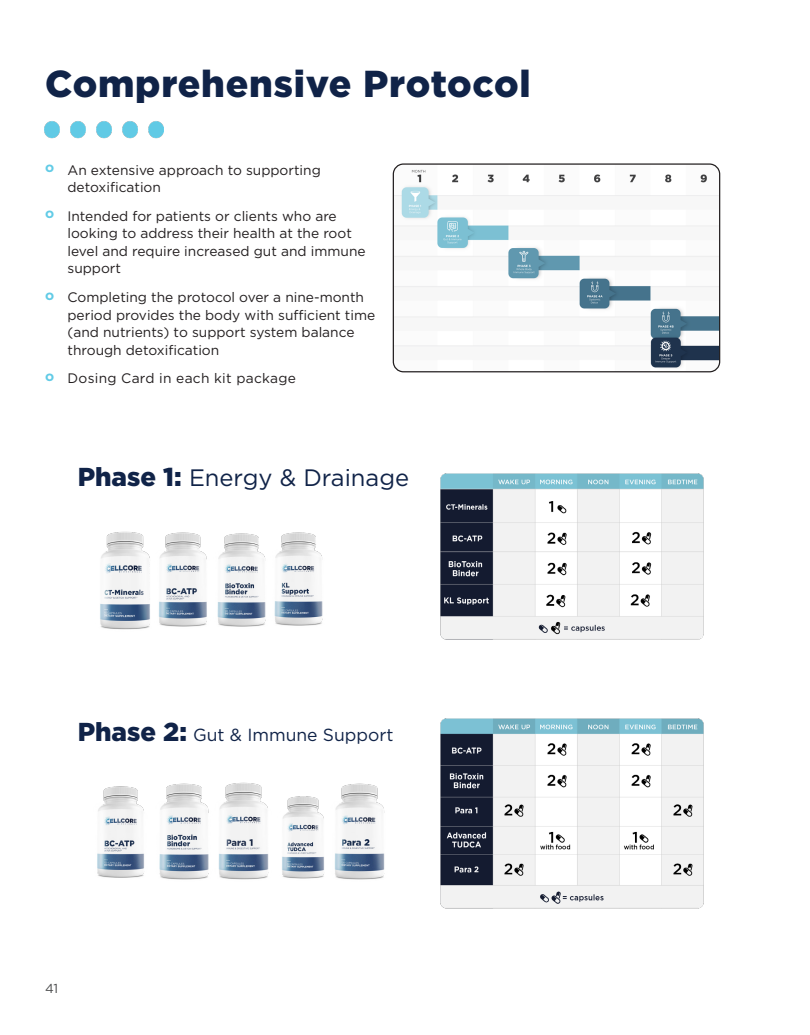
<style>
.page{position:relative;width:810px;height:1035px;background:#fff}
.page>*{position:absolute;margin:0;border:0;box-sizing:border-box;transform-origin:0 0}
.Large_Page_Header{font:900 37.5px "Gotham";letter-spacing:.02em;color:#102348}
.Medium_Header{font:23.75px "Gotham";color:#102348}
.Medium_Header-2{font:17.5px "Gotham";color:#102348}
.t1{font:13.75px/17.5px "Gotham";color:#231f20}
.t2{font:13.75px "Gotham";letter-spacing:.02em;color:#231f20}
.t3{font:13px "Gotham";color:#4b4c4d}
.s1{font-weight:900;font-size:25.88px}
</style>
<div class="page">
<img style="left:45px;top:121px;width:119px;height:18px">
<img style="left:217px;top:533px;width:28px;height:94px">
<img style="left:188px;top:532px;width:19px;height:95px">
<img style="left:100px;top:531px;width:88px;height:99px">
<img style="left:245px;top:532px;width:78px;height:95px">
<img style="left:440px;top:473px;width:264px;height:167px">
<img style="left:440px;top:718px;width:264px;height:191px">
<img style="left:393px;top:165px;width:327px;height:207px">
<div style="left:393px;top:163px;width:327px;height:209px;border:1px solid #231f20;border-radius:10px"></div>
<img style="left:97px;top:786px;width:32px;height:92px">
<img style="left:300px;top:796px;width:4px;height:83px">
<img style="left:240px;top:782px;width:60px;height:98px">
<img style="left:129px;top:783px;width:111px;height:97px">
<img style="left:304px;top:783px;width:81px;height:97px">
<p class="Large_Page_Header" style="left:45px;top:58px;width:487px">Comprehensive Protocol</p>
<p class="t1" style="left:68px;top:161px;width:255px;text-indent:-22px"><sup>o</sup> An extensive approach to supporting detoxification</p>
<p class="t1" style="left:68px;top:207px;width:300px;text-indent:-22px"><sup>o</sup> Intended for patients or clients who are looking to address their health at the root level and require increased gut and immune support</p>
<p class="t1" style="left:68px;top:288px;width:309px;text-indent:-22px"><sup>o</sup> Completing the protocol over a nine-month period provides the body with sufficient time (and nutrients) to support system balance through detoxification</p>
<p class="t2" style="left:45px;top:370px;width:252px"><sup>o</sup> Dosing Card in each kit package</p>
<p class="Medium_Header" style="left:78px;top:462px;width:333px"><span class="s1">Phase 1:</span> Energy &amp; Drainage</p>
<p class="Medium_Header-2" style="left:78px;top:723px;width:317px"><span class="s1">Phase 2:</span> Gut &amp; Immune Support</p>
<p class="t3" style="left:45px;top:980px;width:15px">41</p>
</div>
